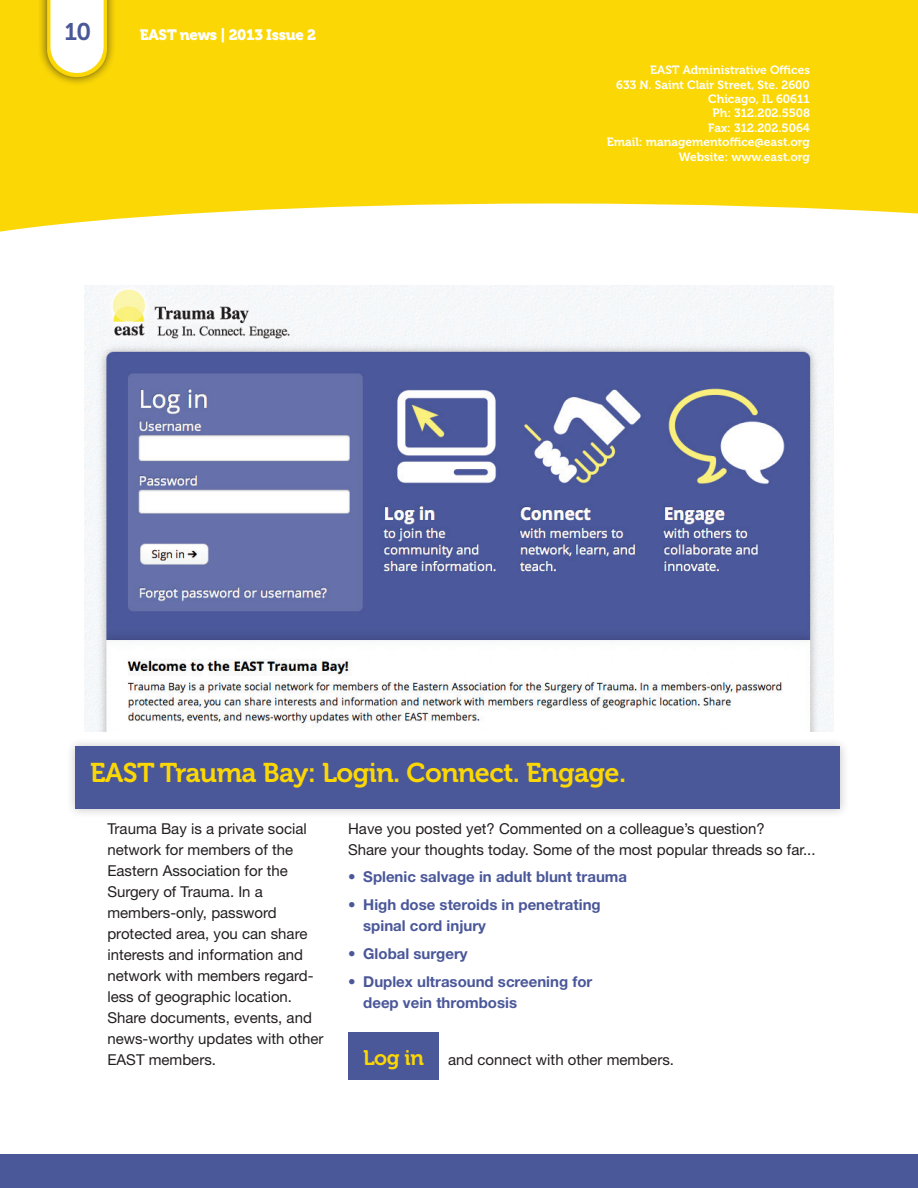
<style>
.page{position:relative;width:918px;height:1188px;background:#fff}
.page>*{position:absolute;margin:0;border:0;box-sizing:border-box;transform-origin:0 0}
.t1{font:27px "Museo 700";letter-spacing:-.02em;color:#fbd705}
.t2{font:24px "Museo 700";color:#4a5799}
.t3{font:15px/21px "Helvetica Neue LT Std";color:#231f20}
.t4{font:700 15px/21px "Helvetica Neue LT Std";color:#4a5799}
.t5{font:15px "Museo 900";letter-spacing:-.02em;color:#fff}
.t6{font:12px/14.4px "Museo 700";color:#fff;text-align:right}
.s1{font-family:"Museo 700";font-size:21px;color:#fbd705}
</style>
<div class="page">
<div style="left:0;top:1154px;width:918px;height:34px;background:#4a5799"></div>
<div style="left:348px;top:1033px;width:91px;height:47px;background:#4a5799"></div>
<img style="left:84px;top:285px;width:750px;height:447px">
<svg style="left:0;top:0;width:918px;height:232px;background:#fbdb1e"></svg>
<div style="left:65px;top:737px;width:785px;height:82px;background:#231f20;opacity:.25"></div>
<div style="left:75px;top:746px;width:765px;height:63px;background:#4a5799"></div>
<div style="left:37px;top:0;width:80px;height:86px;background:#231f20;opacity:.75"></div>
<svg style="left:47px;top:0;width:60px;height:78px"></svg>
<h2 class="t2" style="left:65px;top:18px;width:28px">10</h2>
<p class="t5" style="left:140px;top:26px;width:178px">EAST news | 2013 Issue 2</p>
<p class="t6" style="left:607px;top:63px;width:205px">EAST Administrative Offices<br>633 N. Saint Clair Street, Ste. 2600<br>Chicago, IL 60611<br>Ph: 312.202.5508<br>Fax: 312.202.5064<br>Email: managementoffice@east.org<br>Website: www.east.org</p>
<h1 class="t1" style="left:90px;top:757px;width:538px">EAST Trauma Bay: Login. Connect. Engage.</h1>
<p class="t3" style="left:107px;top:818px;width:218px">Trauma Bay is a private social network for members of the<br>Eastern Association for the<br>Surgery of Trauma. In a members-only, password protected area, you can share interests and information and network with members regard&shy;less of geographic location.<br>Share documents, events, and news-worthy updates with other<br>EAST members.</p>
<p class="t3" style="left:348px;top:818px;width:469px">Have you posted yet? Commented on a colleague’s question?<br>Share your thoughts today. Some of the most popular threads so far...</p>
<p class="t4" style="left:348px;top:866px;width:280px">• Splenic salvage in adult blunt trauma</p>
<p class="t4" style="left:363px;top:894px;width:239px;text-indent:-15px">• High dose steroids in penetrating spinal cord injury</p>
<p class="t4" style="left:348px;top:943px;width:121px">• Global surgery</p>
<p class="t4" style="left:363px;top:970px;width:231px;text-indent:-15px">• Duplex ultrasound screening for deep vein thrombosis</p>
<p class="t3" style="left:363px;top:1049px;width:312px"><span class="s1">Log in</span> and connect with other members.</p>
</div>
